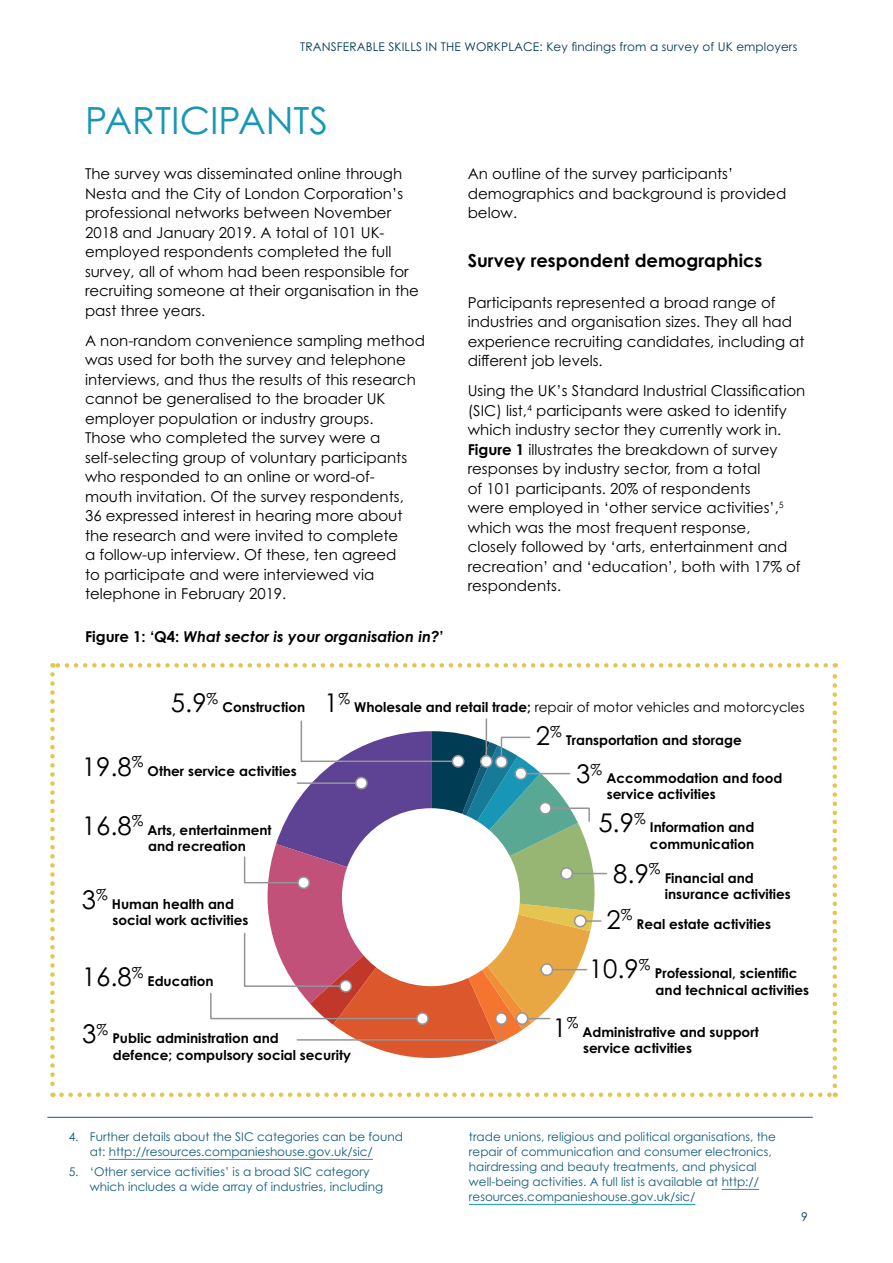
<style>
.page{position:relative;width:893px;height:1263px;background:#fff}
.page>*{position:absolute;margin:0;border:0;box-sizing:border-box;transform-origin:0 0}
.t1{font:37.5px "Century Gothic Pro";color:#1896b6}
.t2{font:25.8px "Century Gothic Pro";color:#000}
.t3{font:700 18px "Century Gothic Pro";color:#000}
.t4{font:15px/19.5px "Century Gothic Pro";color:#000}
.t5{font:italic 700 15px "Century Gothic Pro";color:#000}
.t6{font:700 13.5px/16.4px "Century Gothic Pro";color:#000}
.t7{font:12px/15px "Century Gothic Pro";color:#125e79}
.t8{font:12px "Century Gothic Pro";letter-spacing:.01em;color:#003d55}
.s1{font-style:normal}
.s2{font-weight:700}
.s3{font-weight:400;font-size:25.8px}
.s4{font-weight:400}
</style>
<div class="page">
<hr style="left:566px;top:873px;width:40px;height:1px;background:#939598">
<hr style="left:580px;top:920px;width:21px;height:2px;background:#939598">
<hr style="left:486px;top:719px;width:1px;height:43px;background:#939598">
<svg style="left:210px;top:720px;width:387px;height:338px"></svg>
<svg style="left:50px;top:674px;width:5px;height:423px"></svg>
<svg style="left:61px;top:1092px;width:775px;height:5px"></svg>
<svg style="left:832px;top:663px;width:5px;height:423px"></svg>
<svg style="left:52px;top:663px;width:774px;height:5px"></svg>
<hr style="left:109px;top:1159px;width:264px;height:1px;background:#1896b6">
<hr style="left:722px;top:1189px;width:37px;height:1px;background:#1896b6">
<hr style="left:469px;top:1204px;width:226px;height:1px;background:#1896b6">
<hr style="left:47px;top:1117px;width:766px;height:1px;background:#125e79">
<p class="t8" style="left:300px;top:40px;width:499px">TRANSFERABLE SKILLS IN THE WORKPLACE: Key findings from a survey of UK employers</p>
<h1 class="t1" style="left:85px;top:98px;width:245px">PARTICIPANTS</h1>
<p class="t4" style="left:85px;top:164px;width:335px">The survey was disseminated online through Nesta and the City of London Corporation’s professional networks between November 2018 and January 2019. A total of 101 UK&shy;employed respondents completed the full survey, all of whom had been responsible for recruiting someone at their organisation in the past three years.</p>
<p class="t4" style="left:85px;top:330px;width:341px">A non-random convenience sampling method was used for both the survey and telephone interviews, and thus the results of this research cannot be generalised to the broader UK employer population or industry groups.<br>Those who completed the survey were a self-selecting group of voluntary participants who responded to an online or word-of&shy;mouth invitation. Of the survey respondents,<br>36 expressed interest in hearing more about the research and were invited to complete<br>a follow-up interview. Of these, ten agreed<br>to participate and were interviewed via telephone in February 2019.</p>
<p class="t5" style="left:85px;top:627px;width:360px"><span class="s1">Figure 1: ‘Q4:</span> What sector is your organisation in?<span class="s1">’</span></p>
<p class="t4" style="left:468px;top:164px;width:320px">An outline of the survey participants’ demographics and background is provided below.</p>
<p class="t3" style="left:468px;top:249px;width:296px">Survey respondent demographics</p>
<p class="t4" style="left:468px;top:292px;width:338px">Participants represented a broad range of industries and organisation sizes. They all had experience recruiting candidates, including at different job levels.</p>
<p class="t4" style="left:468px;top:381px;width:339px">Using the UK’s Standard Industrial Classification (SIC) list,<sup>4</sup> participants were asked to identify which industry sector they currently work in.<br><span class="s2">Figure 1</span> illustrates the breakdown of survey responses by industry sector, from a total<br>of 101 participants. 20% of respondents<br>were employed in ‘other service activities’,<sup>5 </sup>which was the most frequent response,<br>closely followed by ‘arts, entertainment and recreation’ and ‘education’, both with 17% of respondents.</p>
<h2 class="t2" style="left:171px;top:687px;width:49px">5.9<sup>%</sup></h2>
<p class="t6" style="left:222px;top:699px;width:584px">Construction <span class="s3">1</span><sup>%</sup> Wholesale and retail trade; <span class="s4">repair of motor vehicles and motorcycles</span></p>
<h2 class="t2" style="left:536px;top:720px;width:27px">2<sup>%</sup></h2>
<p class="t6" style="left:566px;top:732px;width:177px">Transportation and storage</p>
<h2 class="t2" style="left:576px;top:758px;width:27px">3<sup>%</sup></h2>
<p class="t6" style="left:606px;top:770px;width:178px">Accommodation and food service activities</p>
<h2 class="t2" style="left:598px;top:807px;width:49px">5.9<sup>%</sup></h2>
<p class="t6" style="left:650px;top:819px;width:106px">Information and communication</p>
<h2 class="t2" style="left:613px;top:858px;width:49px">8.9<sup>%</sup></h2>
<p class="t6" style="left:665px;top:869px;width:128px">Financial and insurance activities</p>
<h2 class="t2" style="left:606px;top:904px;width:27px">2<sup>%</sup></h2>
<p class="t6" style="left:637px;top:916px;width:136px">Real estate activities</p>
<h2 class="t2" style="left:82px;top:751px;width:63px">19.8<sup>%</sup></h2>
<p class="t6" style="left:148px;top:763px;width:151px">Other service activities</p>
<h2 class="t2" style="left:82px;top:809px;width:63px">16.8<sup>%</sup></h2>
<p class="t6" style="left:148px;top:821px;width:126px">Arts, entertainment and recreation</p>
<h2 class="t2" style="left:82px;top:884px;width:27px">3<sup>%</sup></h2>
<p class="t6" style="left:112px;top:895px;width:138px">Human health and social work activities</p>
<h2 class="t2" style="left:82px;top:961px;width:63px">16.8<sup>%</sup></h2>
<p class="t6" style="left:148px;top:973px;width:67px">Education</p>
<h2 class="t2" style="left:82px;top:1018px;width:27px">3<sup>%</sup></h2>
<p class="t6" style="left:112px;top:1030px;width:240px">Public administration and<br>defence; compulsory social security</p>
<p class="t7" style="left:90px;top:1129px;width:315px;text-indent:-21px">4. Further details about the SIC categories can be found at: http://resources.companieshouse.gov.uk/sic/</p>
<p class="t7" style="left:90px;top:1163px;width:295px;text-indent:-21px">5. ‘Other service activities’ is a broad SIC category which includes a wide array of industries, including</p>
<h2 class="t2" style="left:589px;top:953px;width:63px">10.9<sup>%</sup></h2>
<p class="t6" style="left:655px;top:965px;width:156px">Professional, scientific and technical activities</p>
<h2 class="t2" style="left:552px;top:1012px;width:27px">1<sup>%</sup></h2>
<p class="t6" style="left:583px;top:1023px;width:178px">Administrative and support service activities</p>
<p class="t7" style="left:469px;top:1129px;width:309px">trade unions, religious and political organisations, the repair of communication and consumer electronics, hairdressing and beauty treatments, and physical well-being activities. A full list is available at http:// resources.companieshouse.gov.uk/sic/</p>
<p class="t8" style="left:801px;top:1209px;width:8px">9</p>
</div>
